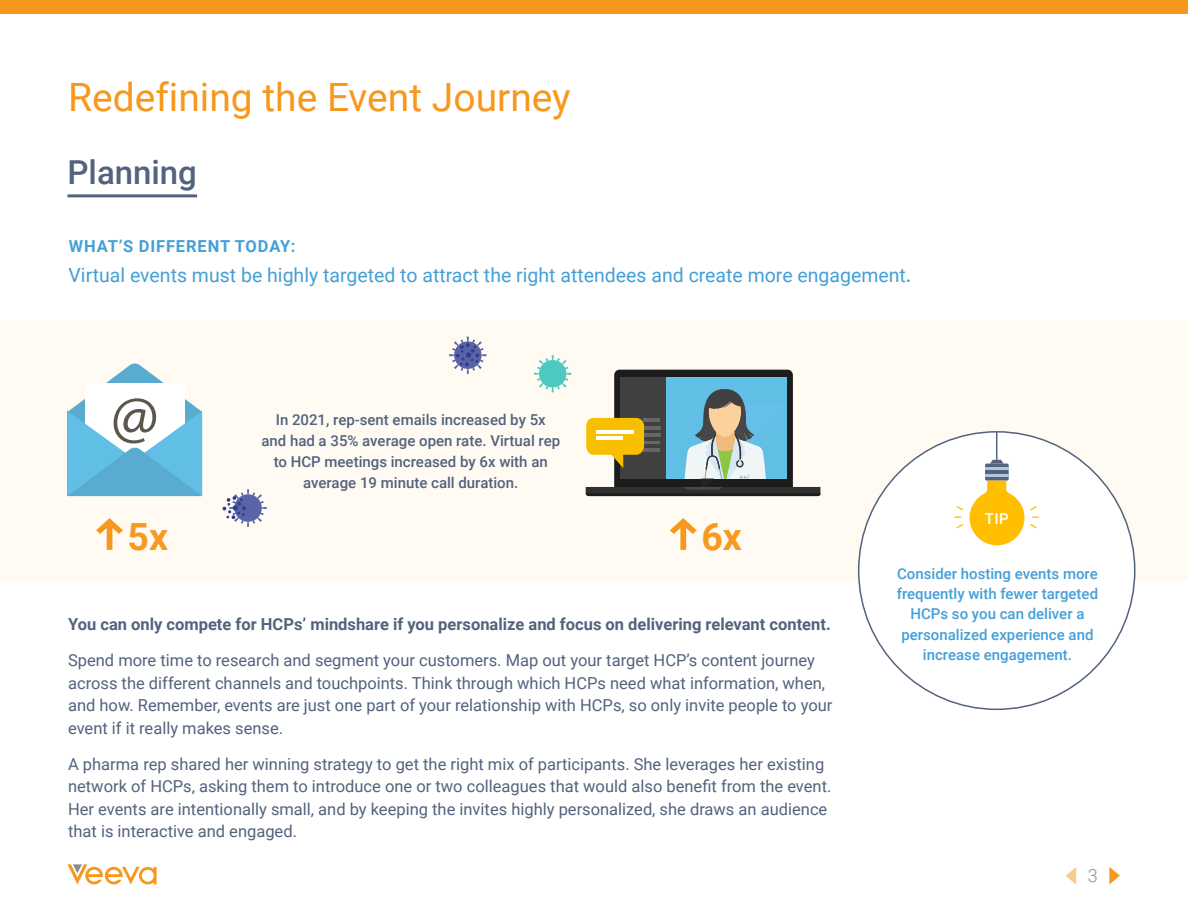
<style>
.page{position:relative;width:1188px;height:918px;background:#fff}
.page>*{position:absolute;margin:0;border:0;box-sizing:border-box;transform-origin:0 0}
.t1{font:39px "Roboto";color:#f7981d}
.t2{font:700 37.5px "Roboto";color:#f89921}
.t3{font:500 33px "Roboto";color:#53627d}
.t4{font:19.5px "Roboto";color:#449fd7}
.t5{font:300 18px "Roboto";color:#898a8d}
.t6{font:16.5px/22.5px "Roboto";color:#53627d}
.t7{font:700 16.5px "Roboto";color:#53627d}
.t8{font:700 16.5px "Roboto";letter-spacing:.055em;color:#449fd7}
.t9{font:500 15px/21px "Roboto";color:#53627d;text-align:center}
.t10{font:500 15px/20.2px "Roboto";color:#449fd7;text-align:center}
.t11{font:500 15px "Roboto";color:#fff}
.s1{font-weight:500}
</style>
<div class="page">
<svg style="left:68px;top:864px;width:89px;height:21px"></svg>
<div style="left:0;top:321px;width:1188px;height:259px;background:#fffbf3"></div>
<div style="left:859px;top:432px;width:276px;height:277px;background:#fff;border-radius:50%"></div>
<svg style="left:1109px;top:867px;width:11px;height:18px"></svg>
<svg style="left:1066px;top:867px;width:10px;height:18px"></svg>
<div style="left:0;top:0;width:1188px;height:14px;background:#f7981d"></div>
<hr style="left:68px;top:194px;width:129px;height:3px;background:#53627d">
<svg style="left:67px;top:363px;width:135px;height:133px"></svg>
<div style="left:614px;top:370px;width:179px;height:125px;background:#1c1c1c;border-radius:5px"></div>
<div style="left:620px;top:377px;width:46px;height:101px;background:#404040"></div>
<div style="left:666px;top:377px;width:121px;height:101px;background:#61bfe6"></div>
<svg style="left:586px;top:386px;width:235px;height:110px"></svg>
<svg style="left:96px;top:518px;width:27px;height:32px"></svg>
<svg style="left:670px;top:518px;width:27px;height:32px"></svg>
<svg style="left:449px;top:337px;width:37px;height:37px"></svg>
<svg style="left:534px;top:355px;width:37px;height:37px"></svg>
<svg style="left:222px;top:490px;width:45px;height:37px"></svg>
<div style="left:985px;top:464px;width:24px;height:17px;background:#53627d;border-radius:2px"></div>
<hr style="left:985px;top:467px;width:24px;height:3px;background:#adc7d6">
<hr style="left:985px;top:474px;width:24px;height:3px;background:#adc7d6">
<svg style="left:969px;top:481px;width:55px;height:65px"></svg>
<svg style="left:1030px;top:524px;width:7px;height:4px"></svg>
<svg style="left:1030px;top:506px;width:7px;height:4px"></svg>
<svg style="left:957px;top:506px;width:6px;height:4px"></svg>
<svg style="left:957px;top:524px;width:6px;height:4px"></svg>
<svg style="left:990px;top:432px;width:14px;height:32px"></svg>
<h1 class="t1" style="left:68px;top:70px;width:504px">Redefining the Event Journey</h1>
<h3 class="t3" style="left:68px;top:149px;width:131px">Planning</h3>
<p class="t8" style="left:69px;top:234px;width:228px">WHAT’S DIFFERENT TODAY:</p>
<p class="t4" style="left:69px;top:261px;width:844px">Virtual events must be highly targeted to attract the right attendees and create more engagement<span class="s1">.</span></p>
<p class="t9" style="left:261px;top:409px;width:300px">In 2021, rep-sent emails increased by 5x<br>and had a 35% average open rate. Virtual rep to HCP meetings increased by 6x with an average 19 minute call duration.</p>
<h2 class="t2" style="left:128px;top:510px;width:42px">5x</h2>
<h2 class="t2" style="left:701px;top:510px;width:42px">6x</h2>
<p class="t7" style="left:68px;top:613px;width:764px">You can only compete for HCPs’ mindshare if you personalize and focus on delivering relevant content.</p>
<p class="t6" style="left:68px;top:648px;width:766px">Spend more time to research and segment your customers. Map out your target HCP’s content journey across the different channels and touchpoints. Think through which HCPs need what information, when, and how. Remember, events are just one part of your relationship with HCPs, so only invite people to your event if it really makes sense.</p>
<p class="t6" style="left:68px;top:752px;width:765px">A pharma rep shared her winning strategy to get the right mix of participants. She leverages her existing network of HCPs, asking them to introduce one or two colleagues that would also benefit from the event.<br>Her events are intentionally small, and by keeping the invites highly personalized, she draws an audience that is interactive and engaged.</p>
<p class="t11" style="left:985px;top:508px;width:25px">TIP</p>
<p class="t10" style="left:897px;top:563px;width:203px">Consider hosting events more frequently with fewer targeted<br>HCPs so you can deliver a personalized experience and increase engagement.</p>
<p class="t5" style="left:1088px;top:863px;width:11px">3</p>
</div>
